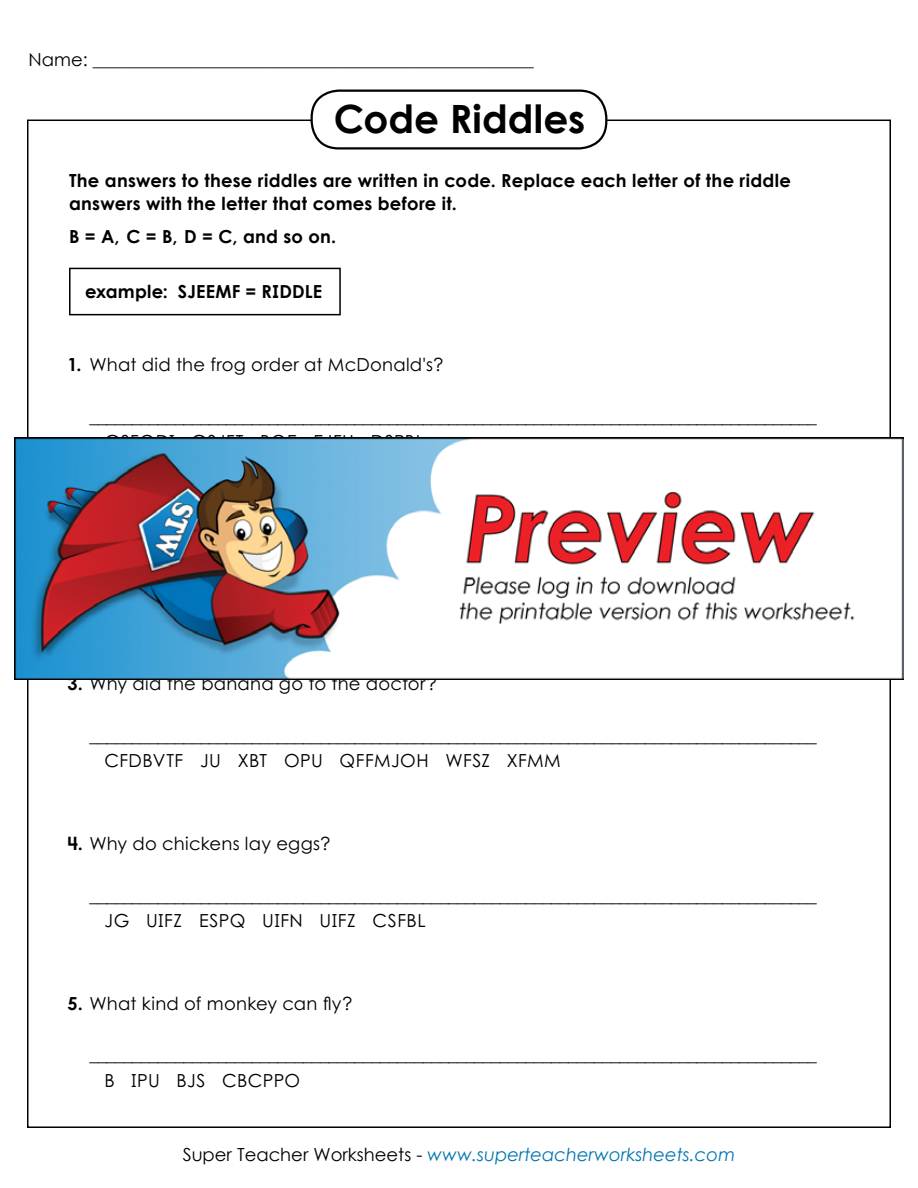
<style>
.page{position:relative;width:918px;height:1188px;background:#fff}
.page>*{position:absolute;margin:0;border:0;box-sizing:border-box;transform-origin:0 0}
.t1{font:700 39px "Century Gothic 2";color:#000}
.t2{font:18px "Century STW4";letter-spacing:.015em;color:#000}
.t3{font:700 18px/22.5px "Century STW4";letter-spacing:.015em;color:#000}
.t4{font:18px "Century Gothic 2";color:#000}
.t5{font:italic 18px "Century Gothic 2";color:#0075af}
.t6{font:18px "Century STW4";letter-spacing:.035em;color:#000}
.s1{font-weight:700}
.s2{font-style:normal;color:#000}
</style>
<div class="page">
<div style="left:311px;top:90px;width:296px;height:60px;border:2px solid #000;border-radius:27px"></div>
<div style="left:69px;top:268px;width:272px;height:47px;border:2px solid #000"></div>
<img style="left:14px;top:437px;width:890px;height:243px">
<p class="t4" style="left:29px;top:47px;width:507px">Name: _________________________________________________</p>
<h1 class="t1" style="left:334px;top:89px;width:253px">Code Riddles</h1>
<p class="t3" style="left:69px;top:169px;width:724px">The answers to these riddles are written in code. Replace each letter of the riddle answers with the letter that comes before it.</p>
<p class="t3" style="left:69px;top:224px;width:269px">B = A, C = B, D = C, and so on.</p>
<p class="t3" style="left:85px;top:279px;width:239px">example: SJEEMF = RIDDLE</p>
<p class="t3" style="left:68px;top:353px;width:15px">1.</p>
<p class="t2" style="left:90px;top:352px;width:355px">What did the frog order at McDonald's?</p>
<p class="t2" style="left:90px;top:404px;width:729px">_____________________________________________________________________________________</p>
<p class="t2" style="left:105px;top:429px;width:321px">GSFODI GSJFT BOE EJFU DSPBL</p>
<p class="t2" style="left:67px;top:671px;width:371px"><span class="s1">3.</span> Why did the banana go to the doctor?</p>
<p class="t2" style="left:90px;top:723px;width:729px">_____________________________________________________________________________________</p>
<p class="t2" style="left:105px;top:748px;width:458px">CFDBVTF JU XBT OPU QFFMJOH WFSZ XFMM</p>
<p class="t2" style="left:67px;top:831px;width:264px"><span class="s1">4.</span> Why do chickens lay eggs?</p>
<p class="t2" style="left:90px;top:883px;width:729px">_____________________________________________________________________________________</p>
<p class="t6" style="left:105px;top:908px;width:323px">JG UIFZ ESPQ UIFN UIFZ CSFBL</p>
<p class="t2" style="left:67px;top:990px;width:287px"><span class="s1">5.</span> What kind of monkey can fly?</p>
<p class="t2" style="left:90px;top:1042px;width:729px">_____________________________________________________________________________________</p>
<p class="t2" style="left:105px;top:1067px;width:197px">B IPU BJS CBCPPO</p>
<p class="t5" style="left:183px;top:1142px;width:554px"><span class="s2">Super Teacher Worksheets -</span> www.superteacherworksheets.com</p>
</div>
